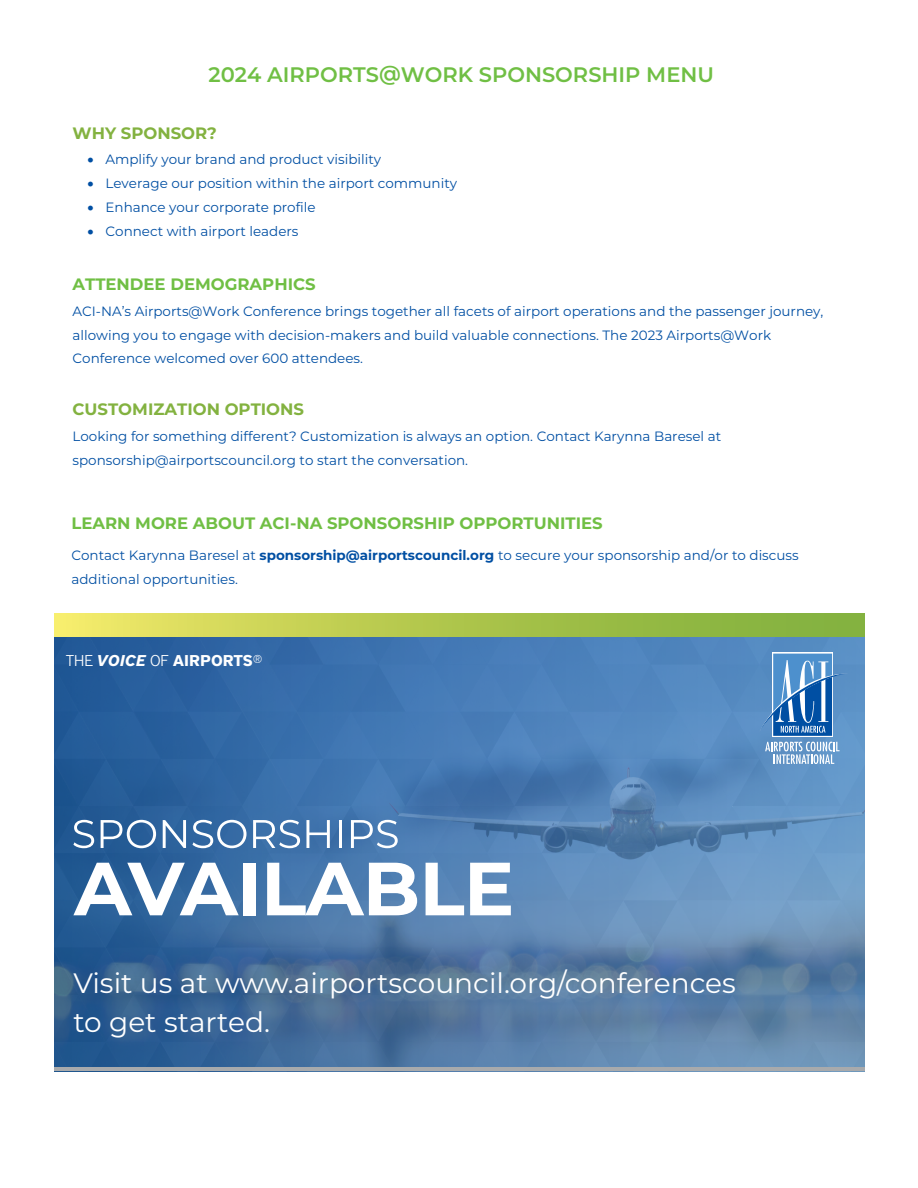
<style>
.page{position:relative;width:918px;height:1188px;background:#fff}
.page>*{position:absolute;margin:0;border:0;box-sizing:border-box;transform-origin:0 0}
.t1{font:28.05px/39.2px "Montserrat";color:#fff}
.t2{font:600 21px "Montserrat";color:#70bf44}
.t3{font:700 16.5px "Montserrat";color:#70bf44}
.t4{font:700 16.5px "Montserrat";color:#83b240}
.t5{font:700 15.6px "District Pro";color:#fff}
.t6{font:13.5px/24px "Montserrat";color:#004fa3}
.s1{font-weight:700}
.s2{font-weight:300}
.s3{font-style:italic}
</style>
<div class="page">
<svg style="left:54px;top:613px;width:810px;height:458px;background:#5783aa"></svg>
<h2 class="t2" style="left:209px;top:60px;width:507px">2024 AIRPORTS@WORK SPONSORSHIP MENU</h2>
<p class="t4" style="left:73px;top:121px;width:146px">WHY SPONSOR?</p>
<p class="t6" style="left:88px;top:147px;width:295px">• Amplify your brand and product visibility</p>
<p class="t6" style="left:88px;top:171px;width:371px">• Leverage our position within the airport community</p>
<p class="t6" style="left:88px;top:195px;width:230px">• Enhance your corporate profile</p>
<p class="t6" style="left:88px;top:219px;width:213px">• Connect with airport leaders</p>
<p class="t3" style="left:73px;top:272px;width:245px">ATTENDEE DEMOGRAPHICS</p>
<p class="t6" style="left:73px;top:299px;width:752px">ACI-NA’s Airports@Work Conference brings together all facets of airport operations and the passenger journey, allowing you to engage with decision-makers and build valuable connections. The 2023 Airports@Work<br>Conference welcomed over 600 attendees.</p>
<p class="t4" style="left:73px;top:397px;width:233px">CUSTOMIZATION OPTIONS</p>
<p class="t6" style="left:73px;top:423px;width:650px">Looking for something different? Customization is always an option. Contact Karynna Baresel at sponsorship@airportscouncil.org to start the conversation.</p>
<p class="t3" style="left:71px;top:512px;width:533px">LEARN MORE ABOUT ACI-NA SPONSORSHIP OPPORTUNITIES</p>
<p class="t6" style="left:71px;top:542px;width:729px">Contact Karynna Baresel at <span class="s1">sponsorship@airportscouncil.org</span> to secure your sponsorship and/or to discuss additional opportunities.</p>
<p class="t5" style="left:66px;top:649px;width:198px"><span class="s2">THE</span> <span class="s3">VOICE</span> <span class="s2">OF</span> AIRPORTS<span class="s2">®</span></p>
<h1 class="t1" style="left:73px;top:963px;width:664px">Visit us at www.airportscouncil.org/conferences to get started.</h1>
</div>
